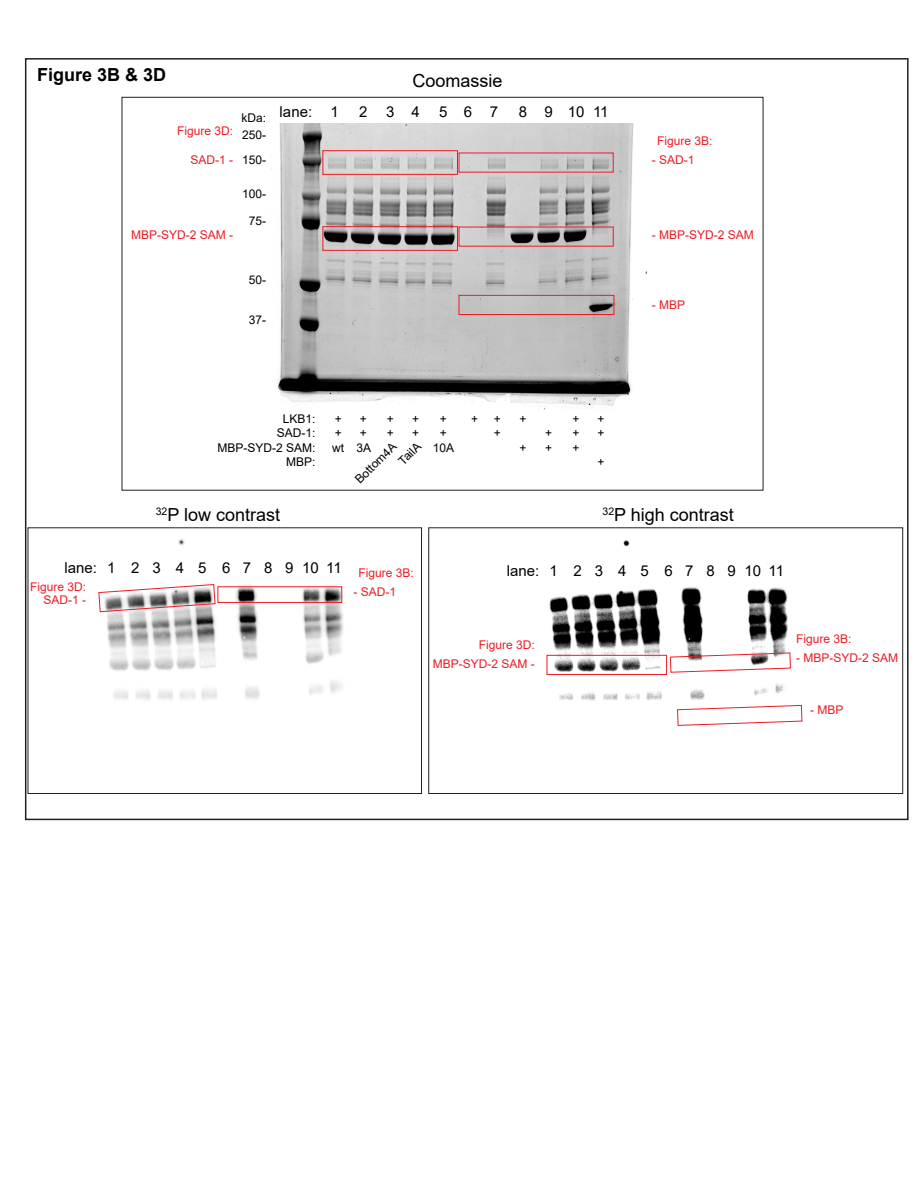
<style>
.page{position:relative;width:918px;height:1188px;background:#fff}
.page>*{position:absolute;margin:0;border:0;box-sizing:border-box;transform-origin:0 0}
.t1{font:18px "Arial";color:#000}
.t2{font:700 18px "Arial";color:#000}
.t3{font:15px "Arial";color:#000}
.t4{font:15px "Arial";letter-spacing:.83em;color:#000}
.t5{font:12px/13.4px "Arial";color:#ed1c24;text-align:right}
.t6{font:12px/14.4px "Arial";color:#000}
</style>
<div class="page">
<img style="left:270px;top:123px;width:377px;height:287px">
<img style="left:24px;top:507px;width:400px;height:314px">
<img style="left:465px;top:527px;width:403px;height:294px">
<div style="left:459px;top:227px;width:155px;height:20px;border:1px solid #ed1c24"></div>
<div style="left:459px;top:295px;width:155px;height:20px;border:1px solid #ed1c24"></div>
<div style="left:323px;top:150px;width:135px;height:25px;border:1px solid #ed1c24"></div>
<div style="left:323px;top:226px;width:135px;height:25px;border:1px solid #ed1c24"></div>
<div style="left:547px;top:655px;width:120px;height:20px;border:1px solid #ed1c24"></div>
<svg style="left:98px;top:584px;width:118px;height:28px"></svg>
<div style="left:217px;top:586px;width:125px;height:17px;border:1px solid #ed1c24"></div>
<svg style="left:670px;top:652px;width:121px;height:21px"></svg>
<svg style="left:677px;top:705px;width:126px;height:21px"></svg>
<div style="left:28px;top:528px;width:394px;height:266px;border:1px solid #231f20"></div>
<div style="left:429px;top:528px;width:474px;height:266px;border:1px solid #231f20"></div>
<h1 class="t2" style="left:37px;top:62px;width:131px">Figure 3B &amp; 3D</h1>
<p class="t5" style="left:177px;top:124px;width:58px">Figure 3D:</p>
<p class="t5" style="left:191px;top:153px;width:44px">SAD-1 -</p>
<p class="t5" style="left:131px;top:228px;width:104px">MBP-SYD-2 SAM -</p>
<p class="t6" style="left:242px;top:110px;width:26px;line-height:17px">kDa:<br>250-</p>
<p class="t6" style="left:242px;top:152px;width:26px">150-</p>
<p class="t6" style="left:242px;top:186px;width:26px">100-</p>
<p class="t6" style="left:249px;top:214px;width:19px">75-</p>
<p class="t6" style="left:249px;top:272px;width:19px">50-</p>
<p class="t6" style="left:249px;top:313px;width:19px">37-</p>
<p class="t3" style="left:280px;top:101px;width:34px">lane:</p>
<h1 class="t1" style="left:412px;top:68px;width:92px">Coomassie</h1>
<p class="t3" style="left:331px;top:101px;width:10px">1</p>
<p class="t3" style="left:359px;top:101px;width:62px">234</p>
<p class="t3" style="left:439px;top:101px;width:61px">567</p>
<p class="t3" style="left:519px;top:101px;width:91px">8 9 1011</p>
<p class="t5" style="left:657px;top:134px;width:57px">Figure 3B:</p>
<p class="t5" style="left:652px;top:153px;width:44px">- SAD-1</p>
<p class="t5" style="left:652px;top:228px;width:104px">- MBP-SYD-2 SAM</p>
<p class="t5" style="left:652px;top:298px;width:35px">- MBP</p>
<p class="t6" style="left:217px;top:412px;width:100px;text-align:right">LKB1:<br>SAD-1:<br>MBP-SYD-2 SAM:<br>MBP:</p>
<p class="t6" style="left:471px;top:412px;width:9px">+</p>
<p class="t6" style="left:494px;top:412px;width:9px">+ +</p>
<p class="t6" style="left:520px;top:412px;width:9px">+</p>
<p class="t6" style="left:332px;top:412px;width:13px">+ + wt</p>
<p class="t6" style="left:356px;top:412px;width:16px">+ +<br>3A</p>
<p class="t6" style="left:387px;top:412px;width:9px">+ +</p>
<p class="t6" style="left:412px;top:412px;width:9px">+ +</p>
<p class="t6" style="left:433px;top:412px;width:23px;text-align:center">+<br>+<br>10A</p>
<p class="t6" style="left:382px;top:444px;width:28px;line-height:17.4px;text-indent:-44px;rotate:-45deg">Bottom4A<br>TailA</p>
<p class="t6" style="left:520px;top:440px;width:9px">+</p>
<p class="t6" style="left:545px;top:426px;width:9px">+ +</p>
<p class="t6" style="left:573px;top:412px;width:9px;text-align:justify">+ + +</p>
<p class="t6" style="left:597px;top:412px;width:9px">+ +</p>
<p class="t6" style="left:597px;top:455px;width:9px">+</p>
<h1 class="t1" style="left:156px;top:502px;width:126px"><sup>32</sup>P low contrast</h1>
<h1 class="t1" style="left:603px;top:502px;width:133px"><sup>32</sup>P high contrast</h1>
<p class="t4" style="left:107px;top:557px;width:236px">1 23 45 67891011</p>
<p class="t3" style="left:65px;top:557px;width:34px">lane:</p>
<p class="t3" style="left:507px;top:560px;width:279px">lane:1 2 3 4 5 6 7 8 91011</p>
<p class="t5" style="left:359px;top:566px;width:57px">Figure 3B:</p>
<p class="t5" style="left:30px;top:580px;width:58px">Figure 3D:<br>SAD-1 -</p>
<p class="t5" style="left:353px;top:585px;width:44px">- SAD-1</p>
<p class="t5" style="left:479px;top:638px;width:58px">Figure 3D:</p>
<p class="t5" style="left:433px;top:657px;width:104px">MBP-SYD-2 SAM -</p>
<p class="t5" style="left:796px;top:632px;width:57px">Figure 3B:</p>
<p class="t5" style="left:796px;top:651px;width:104px">- MBP-SYD-2 SAM</p>
<p class="t5" style="left:810px;top:703px;width:35px">- MBP</p>
</div>
